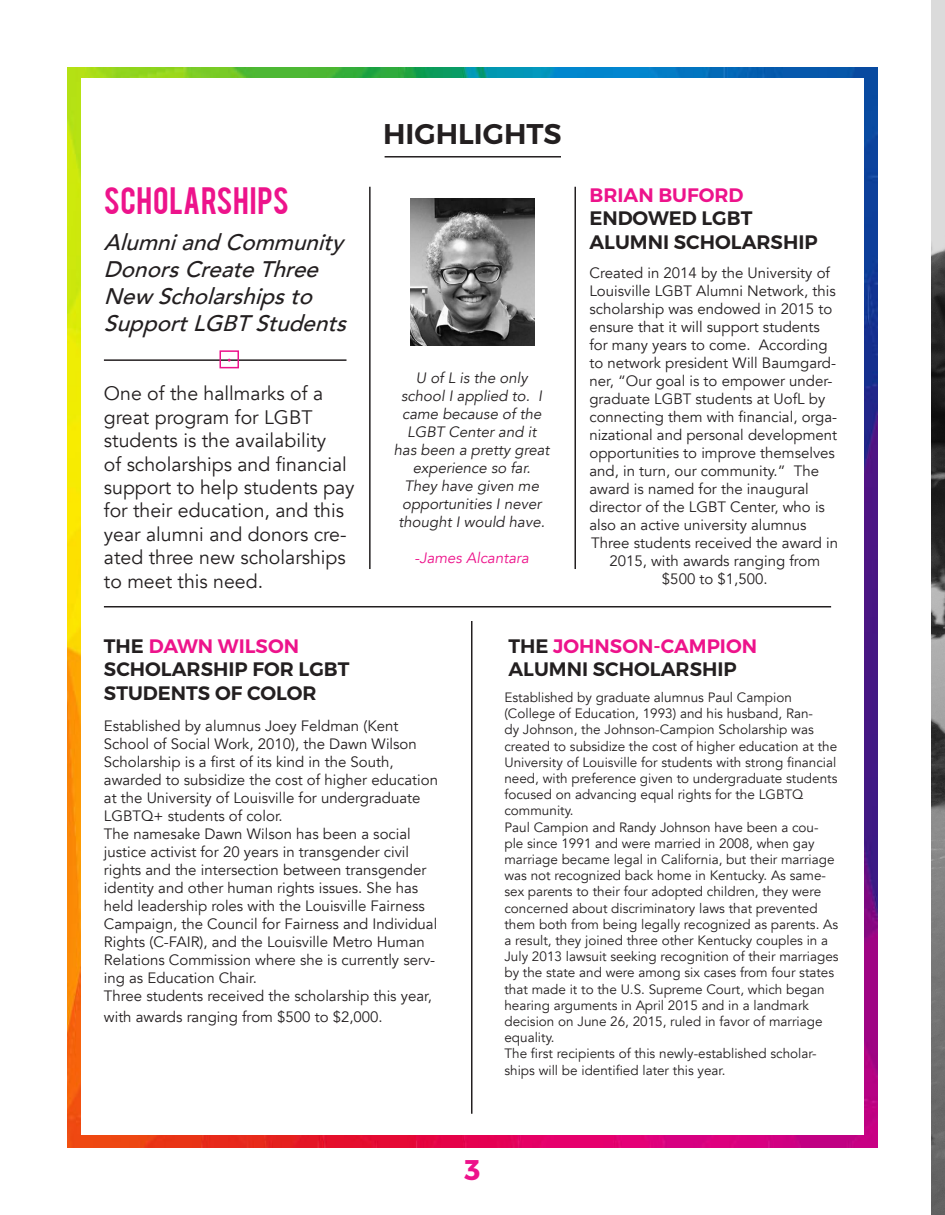
<style>
.page{position:relative;width:945px;height:1215px;background:#fff}
.page>*{position:absolute;margin:0;border:0;box-sizing:border-box;transform-origin:0 0}
.t1{font:30px "Bebas";letter-spacing:.02em;color:#ed138b}
.t2{font:600 28.5px "Montserrat";color:#231f20}
.t3{font:700 28.5px "Montserrat";color:#ed138b}
.t4{font:italic 500 22.5px/27px "Avenir";color:#231f20}
.t5{font:19.5px/23.4px "Avenir";color:#231f20}
.t6{font:600 19.5px/23.4px "Montserrat";color:#231f20}
.t7{font:15px/18px "Avenir";color:#231f20}
.t8{font:italic 15px/18px "Avenir";color:#231f20;text-align:center}
.t9{font:italic 15px "Avenir";color:#ed138b}
.t10{font:13.5px/16.2px "Avenir";color:#231f20}
.s1{color:#ed138b}
</style>
<div class="page">
<img style="left:68px;top:68px;width:810px;height:1079px">
<div style="left:81px;top:78px;width:783px;height:1057px;background:#fff"></div>
<hr style="left:385px;top:156px;width:176px;height:2px;background:#231f20">
<hr style="left:471px;top:621px;width:1px;height:493px;background:#231f20">
<hr style="left:104px;top:606px;width:727px;height:2px;background:#231f20">
<hr style="left:369px;top:187px;width:2px;height:382px;background:#231f20">
<hr style="left:574px;top:187px;width:2px;height:382px;background:#231f20">
<hr style="left:104px;top:359px;width:242px;height:2px;background:#231f20">
<div style="left:219px;top:350px;width:20px;height:18px;border:2px solid #ed138b"></div>
<img style="left:411px;top:199px;width:124px;height:147px">
<img style="left:932px;top:0;width:13px;height:1215px">
<p class="t1" style="left:104px;top:178px;width:187px">SCHOLARSHIPS</p>
<p class="t4" style="left:104px;top:229px;width:247px">Alumni and Community<br>Donors Create Three<br>New Scholarships to<br>Support LGBT Students</p>
<p class="t5" style="left:104px;top:382px;width:252px">One of the hallmarks of a great program for LGBT students is the availability<br>of scholarships and financial support to help students pay for their education, and this year alumni and donors cre&shy;ated three new scholarships to meet this need.</p>
<p class="t2" style="left:383px;top:116px;width:180px">HIGHLIGHTS</p>
<p class="t8" style="left:394px;top:370px;width:157px">U of L is the only school I applied to. I came because of the<br>LGBT Center and it<br>has been a pretty great experience so far.<br>They have given me opportunities I never thought I would have.</p>
<p class="t9" style="left:415px;top:549px;width:116px">-James Alcantara</p>
<p class="t6" style="left:589px;top:183px;width:230px"><span class="s1">BRIAN BUFORD<br></span>ENDOWED LGBT<br>ALUMNI SCHOLARSHIP</p>
<p class="t7" style="left:589px;top:264px;width:249px">Created in 2014 by the University of Louisville LGBT Alumni Network, this scholarship was endowed in 2015 to ensure that it will support students for many years to come. According to network president Will Baumgard&shy;ner, “Our goal is to empower under&shy;graduate LGBT students at UofL by connecting them with financial, orga&shy;nizational and personal development opportunities to improve themselves and, in turn, our community.” The award is named for the inaugural director of the LGBT Center, who is also an active university alumnus</p>
<p class="t7" style="left:591px;top:534px;width:248px;text-align:center">Three students received the award in<br>2015, with awards ranging from</p>
<p class="t7" style="left:662px;top:570px;width:107px">$500 to $1,500.</p>
<p class="t6" style="left:104px;top:634px;width:247px">THE <span class="s1">DAWN WILSON<br></span>SCHOLARSHIP FOR LGBT<br>STUDENTS OF COLOR</p>
<p class="t7" style="left:104px;top:717px;width:336px">Established by alumnus Joey Feldman (Kent School of Social Work, 2010), the Dawn Wilson Scholarship is a first of its kind in the South, awarded to subsidize the cost of higher education at the University of Louisville for undergraduate LGBTQ+ students of color.</p>
<p class="t7" style="left:104px;top:825px;width:335px">The namesake Dawn Wilson has been a social justice activist for 20 years in transgender civil rights and the intersection between transgender identity and other human rights issues. She has held leadership roles with the Louisville Fairness Campaign, the Council for Fairness and Individual Rights (C-FAIR), and the Louisville Metro Human Relations Commission where she is currently serv&shy;ing as Education Chair.</p>
<p class="t7" style="left:104px;top:985px;width:330px;line-height:21.6px">Three students received the scholarship this year, with awards ranging from $500 to $2,000.</p>
<p class="t6" style="left:508px;top:634px;width:250px">THE <span class="s1">JOHNSON-CAMPION<br></span>ALUMNI SCHOLARSHIP</p>
<p class="t10" style="left:504px;top:689px;width:334px">Established by graduate alumnus Paul Campion (College of Education, 1993) and his husband, Ran-<br>dy Johnson, the Johnson-Campion Scholarship was created to subsidize the cost of higher education at the University of Louisville for students with strong financial need, with preference given to undergraduate students focused on advancing equal rights for the LGBTQ community.</p>
<p class="t10" style="left:504px;top:819px;width:336px">Paul Campion and Randy Johnson have been a cou&shy;ple since 1991 and were married in 2008, when gay marriage became legal in California, but their marriage was not recognized back home in Kentucky. As same&shy;sex parents to their four adopted children, they were concerned about discriminatory laws that prevented them both from being legally recognized as parents. As a result, they joined three other Kentucky couples in a July 2013 lawsuit seeking recognition of their marriages by the state and were among six cases from four states that made it to the U.S. Supreme Court, which began hearing arguments in April 2015 and in a landmark decision on June 26, 2015, ruled in favor of marriage equality.</p>
<p class="t10" style="left:504px;top:1046px;width:314px">The first recipients of this newly-established scholar&shy;ships will be identified later this year.</p>
<p class="t3" style="left:464px;top:1152px;width:17px">3</p>
</div>
